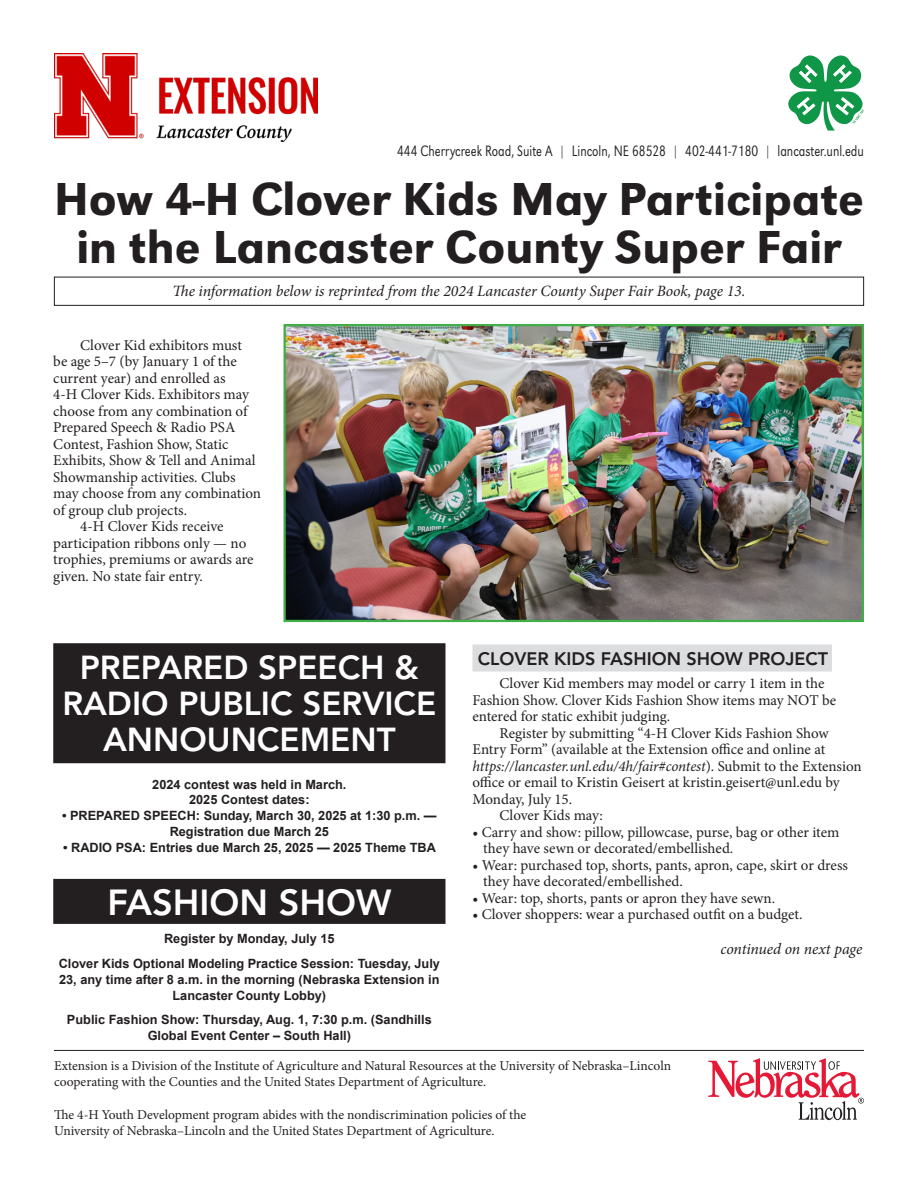
<style>
.page{position:relative;width:918px;height:1188px;background:#fff}
.page>*{position:absolute;margin:0;border:0;box-sizing:border-box;transform-origin:0 0}
.Headline_--_UNL_Toolbox{font:500 48px/48px "URW Grotesk";color:#231f20;text-align:center}
.lot_heading{font:800 36px "Avenir LT Std";color:#fff}
.lot_heading-2{font:800 33px/36px "Avenir LT Std";color:#fff;text-align:center}
.Subhead_1{font:800 18px "Avenir LT Std";color:#231f20}
.Body_text_--_UNL_Toolbox{font:italic 15.75px "Minion Pro";letter-spacing:-.01em;color:#231f20}
.Contact_info{font:300 15.6px "URW Grotesk";color:#231f20;scale:.8 1}
.Body_text_--_UNL_Toolbox-2{font:15px/16.5px "Minion Pro";letter-spacing:-.005em;color:#231f20}
.Bullets_indented_--_UNL_Toolbox{font:15px/16.5px "Minion Pro";letter-spacing:-.005em;color:#231f20}
.t1{font:13.5px/16.2px "Minion Pro";letter-spacing:-.005em;color:#231f20}
.Show_Date{font:700 12.75px/15.8px "Arial";color:#231f20;text-align:center}
.s1{color:#dcdddf}
.s2{font-style:italic}
</style>
<div class="page">
<div style="left:53px;top:643px;width:393px;height:120px;background:#231f20"></div>
<div style="left:53px;top:879px;width:393px;height:45px;background:#231f20"></div>
<div style="left:54px;top:277px;width:810px;height:29px;border:1px solid #231f20"></div>
<hr style="left:54px;top:1050px;width:810px;height:1px;background:#231f20">
<div style="left:472px;top:645px;width:360px;height:27px;background:#dcdddf"></div>
<svg style="left:708px;top:1058px;width:156px;height:62px"></svg>
<img style="left:287px;top:327px;width:574px;height:292px">
<div style="left:284px;top:324px;width:580px;height:298px;border:2px solid #40ae49"></div>
<svg style="left:788px;top:56px;width:76px;height:75px"></svg>
<img style="left:54px;top:54px;width:263px;height:87px">
<p class="Contact_info" style="left:397px;top:142px;width:585px">444 Cherrycreek Road, Suite A | Lincoln, NE 68528 | 402-441-7180 | lancaster.unl.edu</p>
<p class="Headline_--_UNL_Toolbox" style="left:54px;top:175px;width:812px">How 4-H Clover Kids May Participate in the Lancaster County Super Fair</p>
<p class="Body_text_--_UNL_Toolbox" style="left:173px;top:280px;width:574px">The information below is reprinted from the 2024 Lancaster County Super Fair Book, page 13.</p>
<p class="Body_text_--_UNL_Toolbox-2" style="left:53px;top:337px;width:209px;text-indent:27px">Clover Kid exhibitors must<br>be age 5–7 (by January 1 of the current year) and enrolled as<br>4-H Clover Kids. Exhibitors may choose from any combination of<br>Prepared Speech &amp; Radio PSA<br>Contest, Fashion Show, Static<br>Exhibits, Show &amp; Tell and Animal<br>Showmanship activities. Clubs may choose from any combination of group club projects.</p>
<p class="Body_text_--_UNL_Toolbox-2" style="left:53px;top:518px;width:202px;text-indent:27px">4-H Clover Kids receive participation ribbons only — no trophies, premiums or awards are given. No state fair entry.</p>
<p class="lot_heading-2" style="left:62px;top:650px;width:375px">PREPARED SPEECH &amp;<br>RADIO PUBLIC SERVICE<br>ANNOUNCEMENT</p>
<p class="Show_Date" style="left:152px;top:777px;width:196px">2024 contest was held in March.<br>2025 Contest dates:</p>
<p class="Show_Date" style="left:62px;top:808px;width:376px">• PREPARED SPEECH: Sunday, March 30, 2025 at 1:30 p.m. —<br>Registration due March 25</p>
<p class="Show_Date" style="left:63px;top:840px;width:374px">• RADIO PSA: Entries due March 25, 2025 — 2025 Theme TBA</p>
<p class="lot_heading" style="left:107px;top:881px;width:285px">FASHION SHOW</p>
<p class="Show_Date" style="left:164px;top:931px;width:172px">Register by Monday, July 15</p>
<p class="Show_Date" style="left:59px;top:956px;width:383px">Clover Kids Optional Modeling Practice Session: Tuesday, July<br>23, any time after 8 a.m. in the morning (Nebraska Extension in<br>Lancaster County Lobby)</p>
<p class="Show_Date" style="left:67px;top:1012px;width:366px">Public Fashion Show: Thursday, Aug. 1, 7:30 p.m. (Sandhills<br>Global Event Center – South Hall)</p>
<p class="Subhead_1" style="left:478px;top:648px;width:356px">CLOVER KIDS FASHION SHOW PROJECT<span class="s1">:</span></p>
<p class="Body_text_--_UNL_Toolbox-2" style="left:472px;top:675px;width:365px;text-indent:27px">Clover Kid members may model or carry 1 item in the<br>Fashion Show. Clover Kids Fashion Show items may NOT be entered for static exhibit judging.</p>
<p class="Body_text_--_UNL_Toolbox-2" style="left:472px;top:725px;width:391px;text-indent:27px">Register by submitting “4-H Clover Kids Fashion Show Entry Form” (available at the Extension office and online at <span class="s2">https://lancaster.unl.edu/4h/fair#contest</span>). Submit to the Extension office or email to Kristin Geisert at kristin.geisert@unl.edu by Monday, July 15.</p>
<p class="Body_text_--_UNL_Toolbox-2" style="left:500px;top:807px;width:105px">Clover Kids may:</p>
<p class="Bullets_indented_--_UNL_Toolbox" style="left:483px;top:824px;width:358px;text-indent:-11px">• Carry and show: pillow, pillowcase, purse, bag or other item they have sewn or decorated/embellished.</p>
<p class="Bullets_indented_--_UNL_Toolbox" style="left:483px;top:857px;width:366px;text-indent:-11px">• Wear: purchased top, shorts, pants, apron, cape, skirt or dress they have decorated/embellished.</p>
<p class="Bullets_indented_--_UNL_Toolbox" style="left:472px;top:890px;width:304px">• Wear: top, shorts, pants or apron they have sewn.</p>
<p class="Bullets_indented_--_UNL_Toolbox" style="left:472px;top:906px;width:332px">• Clover shoppers: wear a purchased outfit on a budget.</p>
<p class="Body_text_--_UNL_Toolbox" style="left:720px;top:938px;width:143px">continued on next page</p>
<p class="t1" style="left:54px;top:1058px;width:619px">Extension is a Division of the Institute of Agriculture and Natural Resources at the University of Nebraska–Lincoln cooperating with the Counties and the United States Department of Agriculture.</p>
<p class="t1" style="left:54px;top:1106px;width:474px">The 4-H Youth Development program abides with the nondiscrimination policies of the<br>University of Nebraska–Lincoln and the United States Department of Agriculture.</p>
</div>
